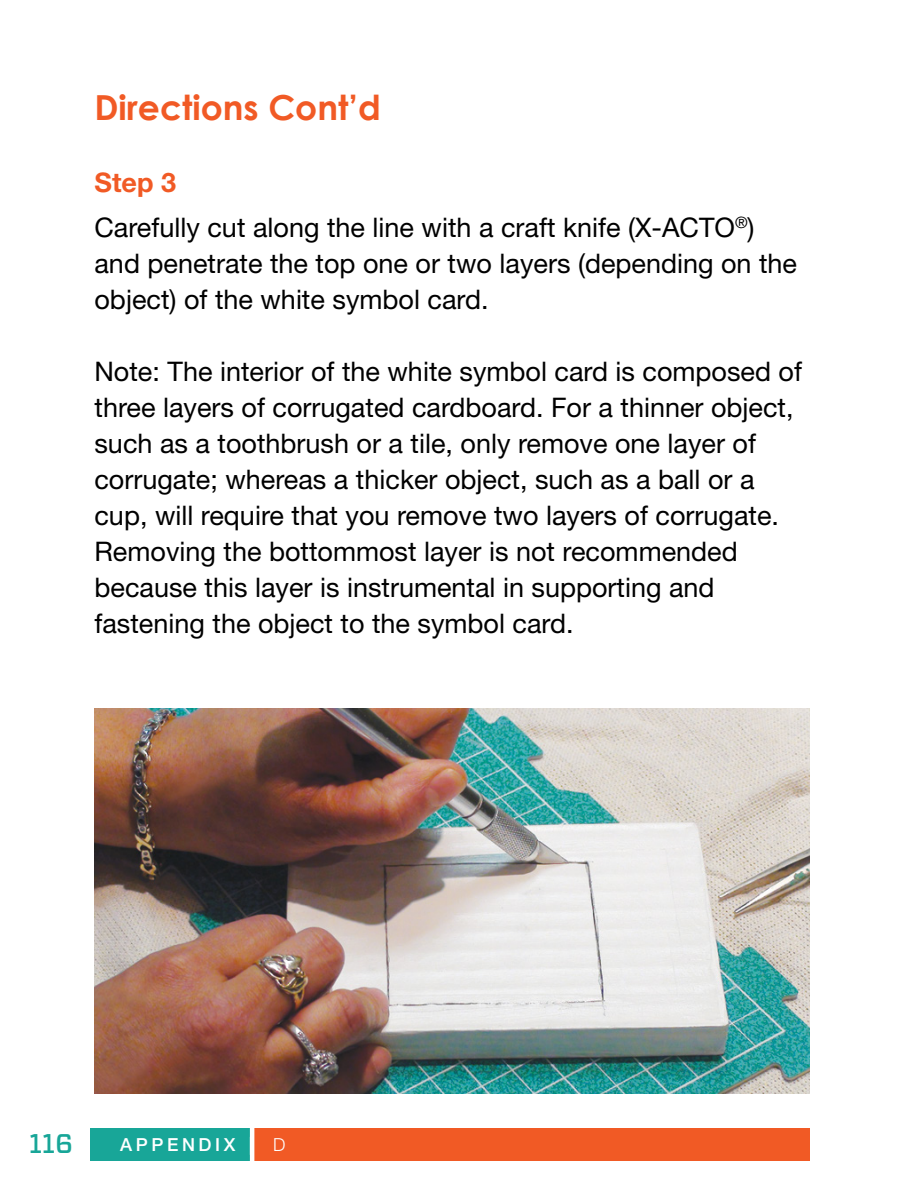
<style>
.page{position:relative;width:918px;height:1188px;background:#fff}
.page>*{position:absolute;margin:0;border:0;box-sizing:border-box;transform-origin:0 0}
.t1{font:700 34.5px "Century Gothic";color:#f15a25}
.t2{font:27px/36px "Helvetica Neue LT Std";color:#000}
.t3{font:700 27px "Helvetica Neue LT Std";color:#f15a25}
.t4{font:500 27px "Vitesse";color:#18a698}
.t5{font:500 18px "Helvetica Neue LT Std";letter-spacing:.2em;color:#fff}
.s1{font-weight:300}
</style>
<div class="page">
<div style="left:240px;top:1129px;width:570px;height:32px;background:#f15a25"></div>
<div style="left:90px;top:1129px;width:161px;height:32px;background:#18a698"></div>
<hr style="left:250px;top:1123px;width:4px;height:43px;background:#fff">
<img style="left:94px;top:708px;width:716px;height:386px">
<p class="t1" style="left:95px;top:86px;width:288px">Directions Cont’d</p>
<h4 class="t3" style="left:95px;top:166px;width:83px">Step 3</h4>
<p class="t2" style="left:94px;top:209px;width:704px">Carefully cut along the line with a craft knife (X-ACTO<sup>®</sup>) and penetrate the top one or two layers (depending on the object) of the white symbol card.</p>
<p class="t2" style="left:94px;top:353px;width:709px">Note: The interior of the white symbol card is composed of three layers of corrugated cardboard. For a thinner object, such as a toothbrush or a tile, only remove one layer of corrugate; whereas a thicker object, such as a ball or a cup, will require that you remove two layers of corrugate.<br>Removing the bottommost layer is not recommended because this layer is instrumental in supporting and fastening the object to the symbol card.</p>
<p class="t4" style="left:29px;top:1126px;width:46px">116</p>
<p class="t5" style="left:120px;top:1134px;width:167px">APPENDIX | <span class="s1">D</span></p>
</div>
